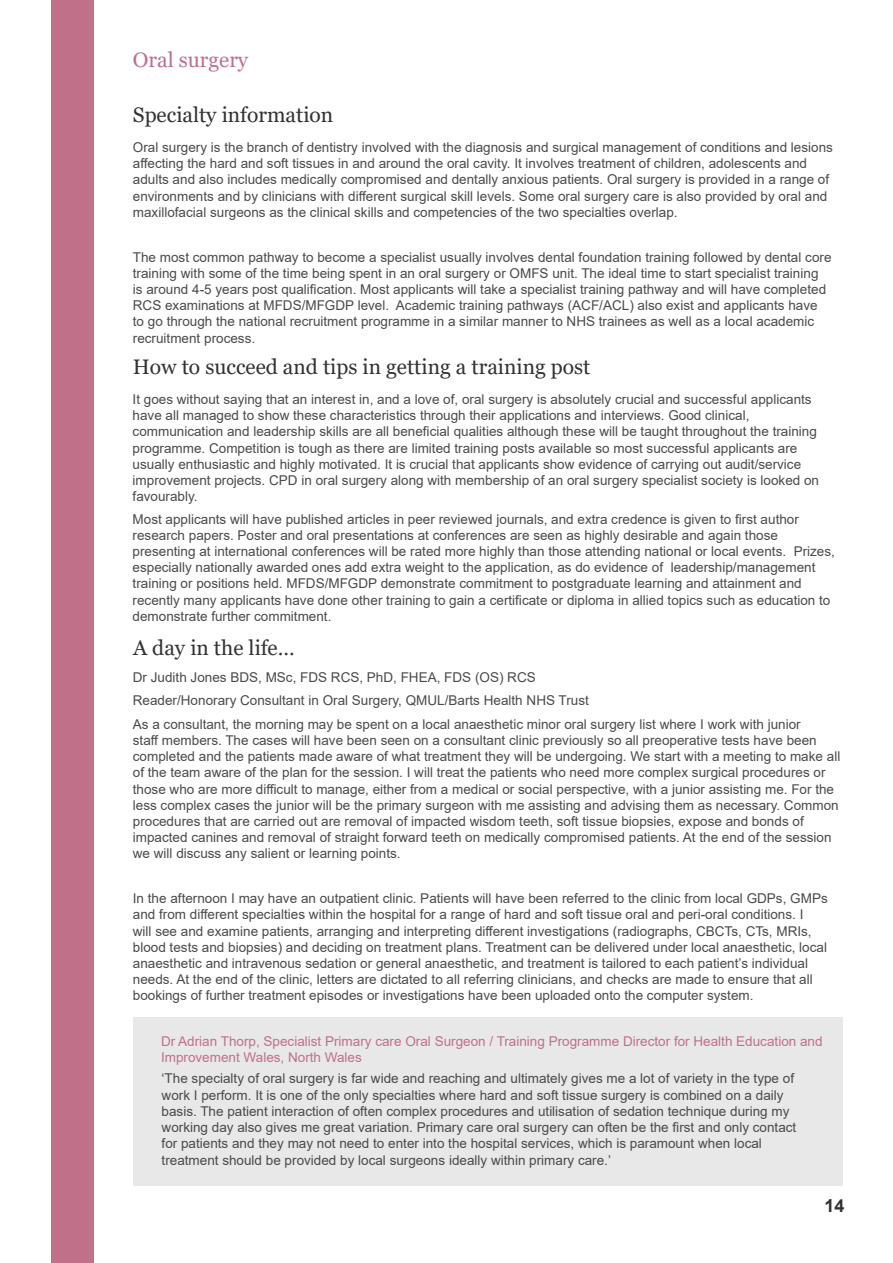
<style>
.page{position:relative;width:893px;height:1263px;background:#fff}
.page>*{position:absolute;margin:0;border:0;box-sizing:border-box;transform-origin:0 0}
.t1{font:21px "Georgia";color:#333}
.t2{font:21px "Georgia";color:#323232}
.t3{font:21px "Georgia";color:#c07089}
.t4{font:700 18px "Arial";color:#323232}
.t5{font:13.5px/16.2px "Arial";color:#4a4a49}
.t6{font:13.5px/16.2px "Arial";color:#c07089}
</style>
<div class="page">
<div style="left:51px;top:0;width:43px;height:1263px;background:#c07089"></div>
<div style="left:132px;top:1017px;width:710px;height:169px;background:#e8e8e8"></div>
<h1 class="t3" style="left:133px;top:47px;width:117px">Oral surgery</h1>
<h1 class="t2" style="left:133px;top:102px;width:202px">Specialty information</h1>
<p class="t5" style="left:133px;top:139px;width:702px">Oral surgery is the branch of dentistry involved with the diagnosis and surgical management of conditions and lesions affecting the hard and soft tissues in and around the oral cavity. It involves treatment of children, adolescents and adults and also includes medically compromised and dentally anxious patients. Oral surgery is provided in a range of environments and by clinicians with different surgical skill levels. Some oral surgery care is also provided by oral and maxillofacial surgeons as the clinical skills and competencies of the two specialties overlap.</p>
<p class="t5" style="left:133px;top:249px;width:700px">The most common pathway to become a specialist usually involves dental foundation training followed by dental core training with some of the time being spent in an oral surgery or OMFS unit. The ideal time to start specialist training is around 4-5 years post qualification. Most applicants will take a specialist training pathway and will have completed RCS examinations at MFDS/MFGDP level. Academic training pathways (ACF/ACL) also exist and applicants have to go through the national recruitment programme in a similar manner to NHS trainees as well as a local academic recruitment process.</p>
<h1 class="t1" style="left:133px;top:354px;width:459px">How to succeed and tips in getting a training post</h1>
<p class="t5" style="left:133px;top:391px;width:688px">It goes without saying that an interest in, and a love of, oral surgery is absolutely crucial and successful applicants have all managed to show these characteristics through their applications and interviews. Good clinical, communication and leadership skills are all beneficial qualities although these will be taught throughout the training programme. Competition is tough as there are limited training posts available so most successful applicants are usually enthusiastic and highly motivated. It is crucial that applicants show evidence of carrying out audit/service improvement projects. CPD in oral surgery along with membership of an oral surgery specialist society is looked on favourably.</p>
<p class="t5" style="left:133px;top:511px;width:704px">Most applicants will have published articles in peer reviewed journals, and extra credence is given to first author research papers. Poster and oral presentations at conferences are seen as highly desirable and again those presenting at international conferences will be rated more highly than those attending national or local events. Prizes, especially nationally awarded ones add extra weight to the application, as do evidence of leadership/management training or positions held. MFDS/MFGDP demonstrate commitment to postgraduate learning and attainment and recently many applicants have done other training to gain a certificate or diploma in allied topics such as education to demonstrate further commitment.</p>
<h1 class="t1" style="left:133px;top:635px;width:163px">A day in the life…</h1>
<p class="t5" style="left:133px;top:666px;width:669px;line-height:23.2px">Dr Judith Jones BDS, MSc, FDS RCS, PhD, FHEA, FDS (OS) RCS<br>Reader/Honorary Consultant in Oral Surgery, QMUL/Barts Health NHS Trust<br>As a consultant, the morning may be spent on a local anaesthetic minor oral surgery list where I work with junior</p>
<p class="t5" style="left:133px;top:732px;width:709px">staff members. The cases will have been seen on a consultant clinic previously so all preoperative tests have been completed and the patients made aware of what treatment they will be undergoing. We start with a meeting to make all of the team aware of the plan for the session. I will treat the patients who need more complex surgical procedures or those who are more difficult to manage, either from a medical or social perspective, with a junior assisting me. For the less complex cases the junior will be the primary surgeon with me assisting and advising them as necessary. Common procedures that are carried out are removal of impacted wisdom teeth, soft tissue biopsies, expose and bonds of impacted canines and removal of straight forward teeth on medically compromised patients. At the end of the session we will discuss any salient or learning points.</p>
<p class="t5" style="left:133px;top:890px;width:696px">In the afternoon I may have an outpatient clinic. Patients will have been referred to the clinic from local GDPs, GMPs and from different specialties within the hospital for a range of hard and soft tissue oral and peri-oral conditions. I<br>will see and examine patients, arranging and interpreting different investigations (radiographs, CBCTs, CTs, MRIs, blood tests and biopsies) and deciding on treatment plans. Treatment can be delivered under local anaesthetic, local anaesthetic and intravenous sedation or general anaesthetic, and treatment is tailored to each patient’s individual needs. At the end of the clinic, letters are dictated to all referring clinicians, and checks are made to ensure that all bookings of further treatment episodes or investigations have been uploaded onto the computer system.</p>
<p class="t6" style="left:161px;top:1033px;width:663px">Dr Adrian Thorp, Specialist Primary care Oral Surgeon / Training Programme Director for Health Education and<br>Improvement Wales, North Wales</p>
<p class="t5" style="left:162px;top:1070px;width:636px">‘The specialty of oral surgery is far wide and reaching and ultimately gives me a lot of variety in the type of work I perform. It is one of the only specialties where hard and soft tissue surgery is combined on a daily basis. The patient interaction of often complex procedures and utilisation of sedation technique during my working day also gives me great variation. Primary care oral surgery can often be the first and only contact for patients and they may not need to enter into the hospital services, which is paramount when local treatment should be provided by local surgeons ideally within primary care.’</p>
<h2 class="t4" style="left:824px;top:1193px;width:22px">14</h2>
</div>
